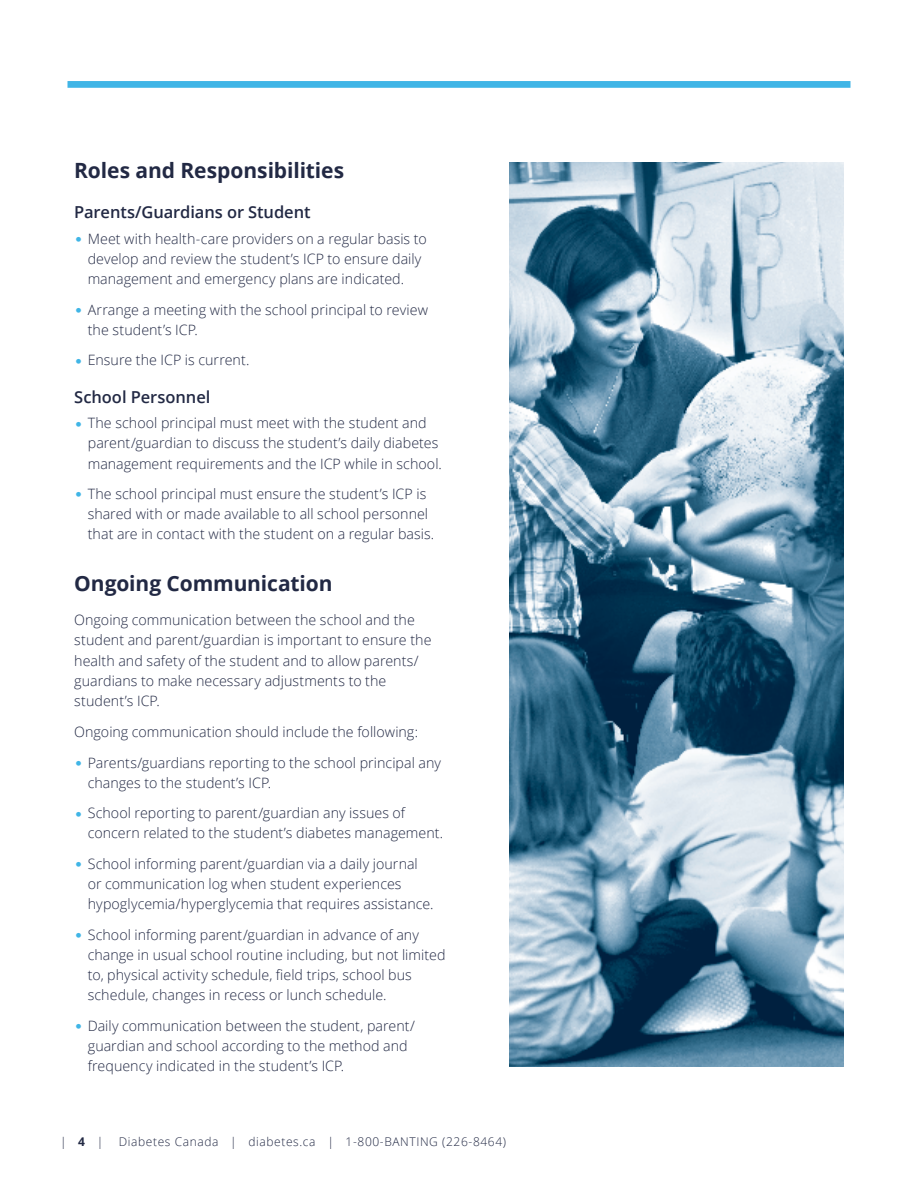
<style>
.page{position:relative;width:918px;height:1188px;background:#fff}
.page>*{position:absolute;margin:0;border:0;box-sizing:border-box;transform-origin:0 0}
.t1{font:700 21px "Open Sans";letter-spacing:-.005em;color:#222944}
.t2{font:600 16.5px "Open Sans";letter-spacing:-.005em;color:#222944}
.t3{font:300 14.25px/20.2px "Open Sans";letter-spacing:.005em;color:#222944}
.t4{font:300 12px "Open Sans";letter-spacing:.05em;color:#222944}
.s1{font-family:"Berkeley Std";font-weight:400;font-size:18px;color:#40b5e6}
.s2{font-weight:700}
</style>
<div class="page">
<img style="left:510px;top:162px;width:334px;height:904px">
<div style="left:68px;top:81px;width:782px;height:7px;background:#40b5e6"></div>
<h1 class="t1" style="left:74px;top:156px;width:272px">Roles and Responsibilities</h1>
<p class="t2" style="left:74px;top:201px;width:238px">Parents/Guardians or Student</p>
<p class="t3" style="left:88px;top:228px;width:341px;text-indent:-14px"><span class="s1">•</span> Meet with health-care providers on a regular basis to develop and review the student’s ICP to ensure daily management and emergency plans are indicated.</p>
<p class="t3" style="left:88px;top:299px;width:342px;text-indent:-14px"><span class="s1">•</span> Arrange a meeting with the school principal to review the student’s ICP.</p>
<p class="t3" style="left:74px;top:350px;width:177px"><span class="s1">•</span> Ensure the ICP is current.</p>
<p class="t2" style="left:74px;top:385px;width:138px">School Personnel</p>
<p class="t3" style="left:88px;top:412px;width:356px;text-indent:-14px"><span class="s1">•</span> The school principal must meet with the student and parent/guardian to discuss the student’s daily diabetes management requirements and the ICP while in school.</p>
<p class="t3" style="left:88px;top:483px;width:348px;text-indent:-14px"><span class="s1">•</span> The school principal must ensure the student’s ICP is shared with or made available to all school personnel that are in contact with the student on a regular basis.</p>
<h1 class="t1" style="left:74px;top:569px;width:260px">Ongoing Communication</h1>
<p class="t3" style="left:74px;top:609px;width:359px">Ongoing communication between the school and the student and parent/guardian is important to ensure the health and safety of the student and to allow parents/ guardians to make necessary adjustments to the student’s ICP.</p>
<p class="t3" style="left:74px;top:721px;width:345px">Ongoing communication should include the following:</p>
<p class="t3" style="left:88px;top:752px;width:355px;text-indent:-14px"><span class="s1">•</span> Parents/guardians reporting to the school principal any changes to the student’s ICP.</p>
<p class="t3" style="left:88px;top:803px;width:357px;text-indent:-14px"><span class="s1">•</span> School reporting to parent/guardian any issues of concern related to the student’s diabetes management.</p>
<p class="t3" style="left:88px;top:853px;width:347px;text-indent:-14px"><span class="s1">•</span> School informing parent/guardian via a daily journal or communication log when student experiences hypoglycemia/hyperglycemia that requires assistance.</p>
<p class="t3" style="left:88px;top:924px;width:359px;text-indent:-14px"><span class="s1">•</span> School informing parent/guardian in advance of any change in usual school routine including, but not limited to, physical activity schedule, field trips, school bus schedule, changes in recess or lunch schedule.</p>
<p class="t3" style="left:88px;top:1015px;width:329px;text-indent:-14px"><span class="s1">•</span> Daily communication between the student, parent/ guardian and school according to the method and frequency indicated in the student’s ICP.</p>
<p class="t4" style="left:60px;top:1134px;width:45px">| <span class="s2">4</span> |</p>
<p class="t4" style="left:119px;top:1134px;width:389px">Diabetes Canada | diabetes.ca | 1-800-BANTING (226-8464)</p>
</div>
